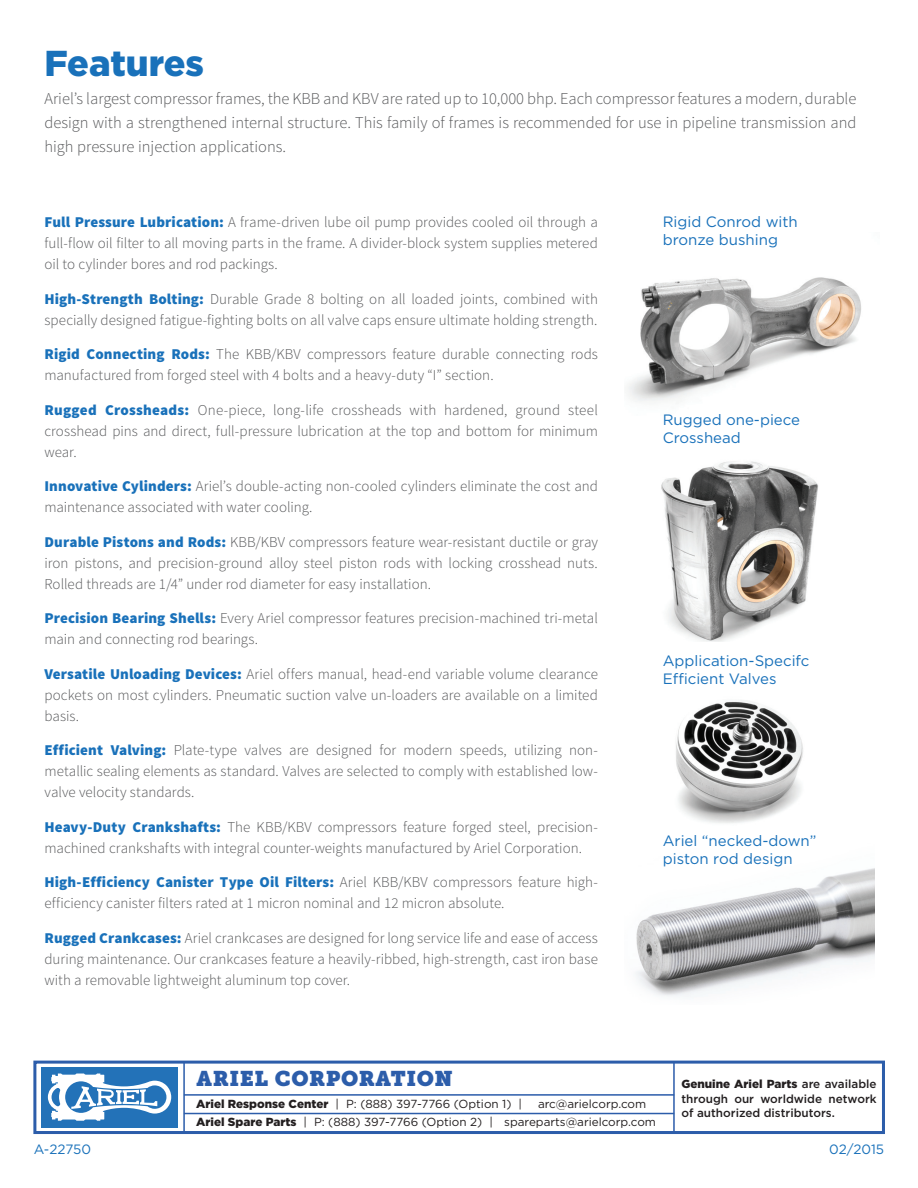
<style>
.page{position:relative;width:918px;height:1188px;background:#fff}
.page>*{position:absolute;margin:0;border:0;box-sizing:border-box;transform-origin:0 0}
.t1{font:900 36px "Gotham";color:#1971ba}
.t2{font:21.15px "Museo Slab";letter-spacing:.03em;color:#2c5daa}
.t3{font:300 16.5px/24px "Source Sans Pro";color:#57585a;text-align:justify}
.t4{font:300 15px/21px "Source Sans Pro";color:#57585a;text-align:justify}
.t5{font:15px/18px "Gotham";color:#1971ba}
.Chart_Numbers{font:13.5px "Gotham";color:#1971ba}
.t6{font:11.7px "Gotham";color:#231f20}
.t7{font:500 11.7px/14.5px "Gotham";color:#231f20;text-align:justify}
.s1{font-weight:900;color:#1971ba}
.s2{font-weight:900}
</style>
<div class="page">
<div style="left:33px;top:1061px;width:852px;height:73px;border:3px solid #2c5daa"></div>
<hr style="left:183px;top:1062px;width:2px;height:71px;background:#2c5daa">
<hr style="left:184px;top:1094px;width:490px;height:2px;background:#2c5daa">
<hr style="left:184px;top:1113px;width:490px;height:1px;background:#2c5daa">
<hr style="left:673px;top:1062px;width:2px;height:71px;background:#2c5daa">
<div style="left:42px;top:1067px;width:136px;height:60px;background:#2372b8"></div>
<svg style="left:48px;top:1074px;width:123px;height:47px"></svg>
<img style="left:636px;top:868px;width:238px;height:129px">
<img style="left:661px;top:461px;width:157px;height:180px">
<img style="left:676px;top:700px;width:127px;height:123px">
<img style="left:628px;top:277px;width:233px;height:125px">
<p class="t1" style="left:44px;top:43px;width:161px">Features</p>
<p class="t3" style="left:44px;top:87px;width:814px">Ariel’s largest compressor frames, the KBB and KBV are rated up to 10,000 bhp. Each compressor features a modern, durable design with a strengthened internal structure. This family of frames is recommended for use in pipeline transmission and high pressure injection applications.</p>
<p class="t4" style="left:44px;top:212px;width:555px"><span class="s1">Full Pressure Lubrication:</span> A frame-driven lube oil pump provides cooled oil through a full-flow oil filter to all moving parts in the frame. A divider-block system supplies metered oil to cylinder bores and rod packings.</p>
<p class="t4" style="left:44px;top:288px;width:555px"><span class="s1">High-Strength Bolting:</span> Durable Grade 8 bolting on all loaded joints, combined with specially designed fatigue-fighting bolts on all valve caps ensure ultimate holding strength.</p>
<p class="t4" style="left:44px;top:344px;width:555px"><span class="s1">Rigid Connecting Rods:</span> The KBB/KBV compressors feature durable connecting rods manufactured from forged steel with 4 bolts and a heavy-duty “I” section.</p>
<p class="t4" style="left:44px;top:399px;width:555px"><span class="s1">Rugged Crossheads:</span> One-piece, long-life crossheads with hardened, ground steel crosshead pins and direct, full-pressure lubrication at the top and bottom for minimum wear.</p>
<p class="t4" style="left:44px;top:476px;width:555px"><span class="s1">Innovative Cylinders:</span> Ariel’s double-acting non-cooled cylinders eliminate the cost and maintenance associated with water cooling.</p>
<p class="t4" style="left:44px;top:531px;width:555px"><span class="s1">Durable Pistons and Rods:</span> KBB/KBV compressors feature wear-resistant ductile or gray iron pistons, and precision-ground alloy steel piston rods with locking crosshead nuts.<br>Rolled threads are 1/4” under rod diameter for easy installation.</p>
<p class="t4" style="left:44px;top:608px;width:555px"><span class="s1">Precision Bearing Shells:</span> Every Ariel compressor features precision-machined tri-metal main and connecting rod bearings.</p>
<p class="t4" style="left:44px;top:663px;width:555px"><span class="s1">Versatile Unloading Devices:</span> Ariel offers manual, head-end variable volume clearance pockets on most cylinders. Pneumatic suction valve un-loaders are available on a limited basis.</p>
<p class="t4" style="left:44px;top:740px;width:555px"><span class="s1">Efficient Valving:</span> Plate-type valves are designed for modern speeds, utilizing non&shy;metallic sealing elements as standard. Valves are selected to comply with established low&shy;valve velocity standards.</p>
<p class="t4" style="left:44px;top:816px;width:555px"><span class="s1">Heavy-Duty Crankshafts:</span> The KBB/KBV compressors feature forged steel, precision&shy;machined crankshafts with integral counter-weights manufactured by Ariel Corporation.</p>
<p class="t4" style="left:44px;top:872px;width:555px"><span class="s1">High-Efficiency Canister Type Oil Filters:</span> Ariel KBB/KBV compressors feature high&shy;efficiency canister filters rated at 1 micron nominal and 12 micron absolute.</p>
<p class="t4" style="left:44px;top:927px;width:555px"><span class="s1">Rugged Crankcases:</span> Ariel crankcases are designed for long service life and ease of access during maintenance. Our crankcases feature a heavily-ribbed, high-strength, cast iron base with a removable lightweight aluminum top cover.</p>
<p class="t5" style="left:663px;top:212px;width:137px">Rigid Conrod with bronze bushing</p>
<p class="t5" style="left:663px;top:411px;width:139px">Rugged one-piece<br>Crosshead</p>
<p class="t5" style="left:663px;top:651px;width:148px">Application-Specifc<br>Efficient Valves</p>
<p class="t5" style="left:663px;top:832px;width:155px">Ariel “necked-down” piston rod design</p>
<p class="Chart_Numbers" style="left:34px;top:1142px;width:59px">A-22750</p>
<p class="t2" style="left:197px;top:1066px;width:258px">ARIEL CORPORATION</p>
<p class="t6" style="left:196px;top:1098px;width:327px"><span class="s2">Ariel Response Center</span> | P: (888) 397-7766 (Option 1) |</p>
<p class="t6" style="left:538px;top:1098px;width:110px">arc@arielcorp.com</p>
<p class="t6" style="left:504px;top:1116px;width:153px">spareparts@arielcorp.com</p>
<p class="t6" style="left:196px;top:1116px;width:298px"><span class="s2">Ariel Spare Parts</span> | P: (888) 397-7766 (Option 2) |</p>
<p class="t7" style="left:681px;top:1076px;width:197px"><span class="s2">Genuine Ariel Parts</span> are available through our worldwide network of authorized distributors.</p>
<p class="Chart_Numbers" style="left:829px;top:1142px;width:56px">02/2015</p>
</div>
